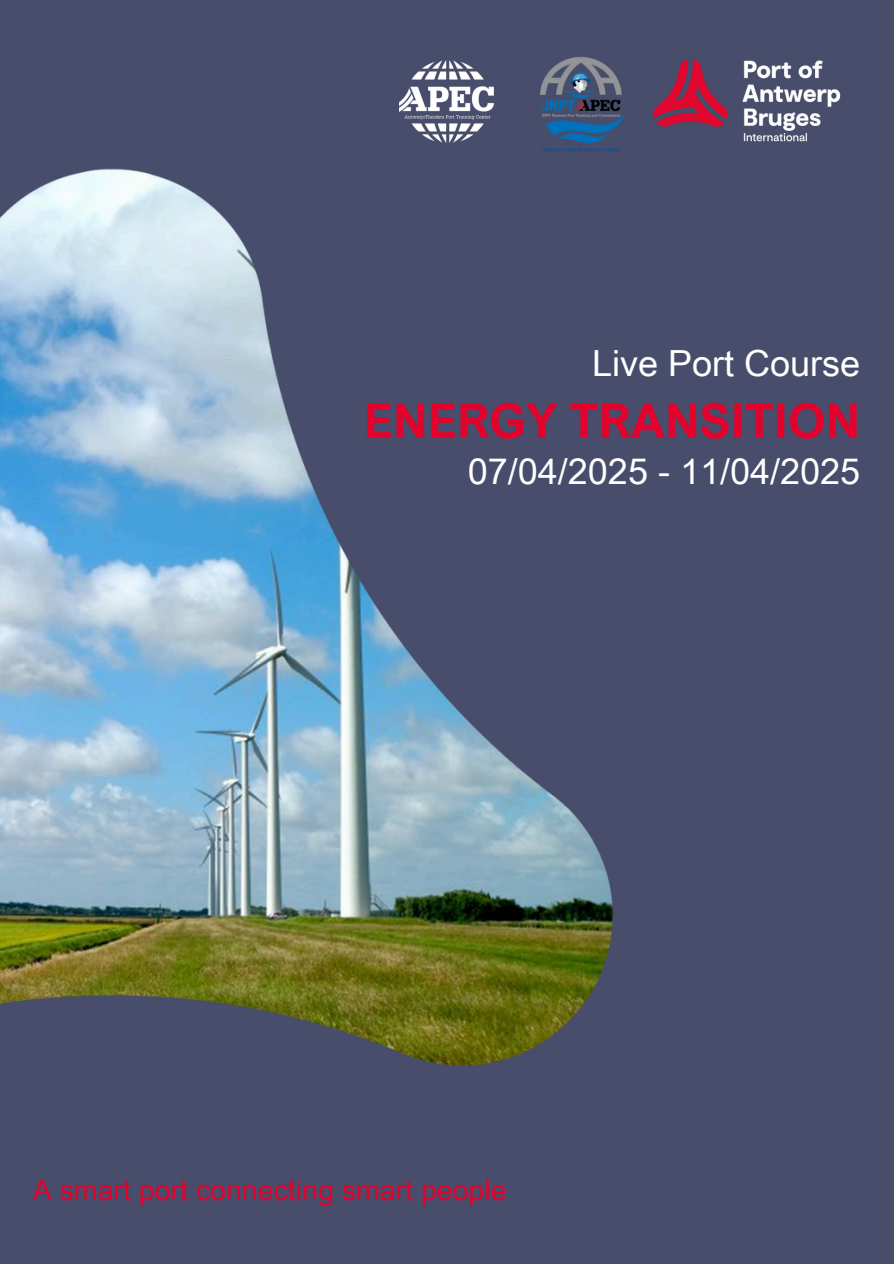
<style>
.page{position:relative;width:894px;height:1264px;background:#fff}
.page>*{position:absolute;margin:0;border:0;box-sizing:border-box;transform-origin:0 0}
.t1{font:700 48px "Arial Nova";color:#e4022c}
.t2{font:36px "Arial Unicode MS";color:#fff}
.t3{font:28.5px "Arial MT Pro";color:#e4022c}
</style>
<div class="page">
<div style="left:0;top:0;width:893px;height:1263px;background:#474d6a"></div>
<img style="left:0;top:142px;width:620px;height:924px">
<img style="left:399px;top:60px;width:94px;height:82px">
<img style="left:653px;top:59px;width:188px;height:83px">
<img style="left:540px;top:57px;width:84px;height:94px">
<p class="t2" style="left:592px;top:337px;width:269px">Live Port Course</p>
<p class="t1" style="left:364px;top:391px;width:497px">ENERGY TRANSITION</p>
<p class="t2" style="left:467px;top:445px;width:394px">07/04/2025 - 11/04/2025</p>
<p class="t3" style="left:33px;top:1179px;width:475px">A smart port connecting smart people</p>
</div>
